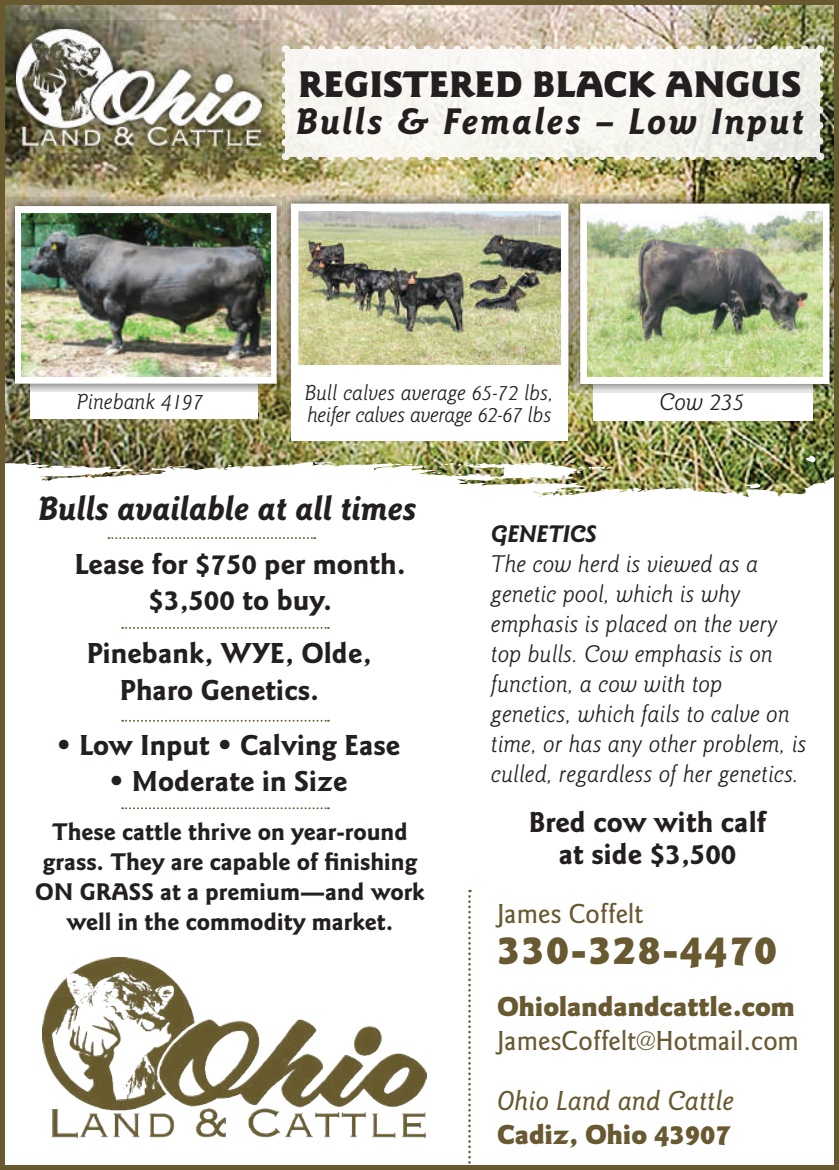
<style>
.page{position:relative;width:839px;height:1170px;background:#fff}
.page>*{position:absolute;margin:0;border:0;box-sizing:border-box;transform-origin:0 0}
.t1{font:900 42.75px "Goudy Sans Std";letter-spacing:.04em;color:#685931}
.t2{font:italic 700 38.5px "Goudy Sans Std";letter-spacing:.06em;color:#231f20}
.t3{font:900 38.5px "Goudy Sans Std";color:#231f20}
.t4{font:italic 700 35px "Goudy Sans Std";color:#231f20}
.t5{font:700 30px/36.8px "Goudy Sans Std";color:#231f20;text-align:center}
.t6{font:500 28.5px "Goudy Sans Std";color:#685931}
.t7{font:900 28.5px "Goudy Sans Std";color:#685931}
.t8{font:italic 500 28.5px "Goudy Sans Std";color:#685931}
.t9{font:italic 25px/30px "Goudy Sans Std";color:#231f20}
.t10{font:700 25px/30px "Goudy Sans Std";color:#231f20;text-align:center}
.t11{font:italic 700 25px "Goudy Sans Std";color:#231f20}
.t12{font:italic 22.75px "Goudy Sans Std";color:#231f20}
.t13{font:italic 22.5px/22.5px "Goudy Sans Std";letter-spacing:-.02em;color:#231f20}
</style>
<div class="page">
<img style="left:0;top:0;width:839px;height:1170px">
<svg style="left:6px;top:20px;width:264px;height:134px;background:#7a7458"></svg>
<img style="left:16px;top:30px;width:245px;height:115px">
<div style="left:291px;top:365px;width:276px;height:76px;background:#fff"></div>
<svg style="left:122px;top:720px;width:207px;height:2px"></svg>
<svg style="left:122px;top:627px;width:207px;height:2px"></svg>
<svg style="left:122px;top:807px;width:207px;height:2px"></svg>
<svg style="left:108px;top:537px;width:207px;height:2px"></svg>
<img style="left:588px;top:211px;width:234px;height:166px">
<img style="left:22px;top:213px;width:248px;height:163px">
<h2 class="t3" style="left:298px;top:62px;width:505px">REGISTERED BLACK ANGUS</h2>
<h2 class="t2" style="left:296px;top:99px;width:509px">Bulls &amp; Females – Low Input</h2>
<p class="t13" style="left:305px;top:382px;width:250px">Bull calves average 65-72 lbs, heifer calves average 62-67 lbs</p>
<p class="t12" style="left:77px;top:390px;width:128px">Pinebank 4197</p>
<p class="t9" style="left:659px;top:388px;width:87px">Cow 235</p>
<h3 class="t4" style="left:38px;top:488px;width:380px">Bulls available at all times</h3>
<p class="t5" style="left:75px;top:546px;width:333px;line-height:36px">Lease for $750 per month. $3,500 to buy.</p>
<p class="t5" style="left:120px;top:635px;width:253px;text-align:left;text-indent:-33px">Pinebank, WYE, Olde,<br>Pharo Genetics.</p>
<p class="t5" style="left:56px;top:727px;width:346px">• Low Input • Calving Ease</p>
<p class="t5" style="left:109px;top:763px;width:240px">• Moderate in Size</p>
<p class="t10" style="left:35px;top:817px;width:391px">These cattle thrive on year-round grass. They are capable of finishing<br>ON GRASS at a premium—and work well in the commodity market.</p>
<p class="t11" style="left:491px;top:520px;width:107px">GENETICS</p>
<p class="t9" style="left:491px;top:549px;width:317px">The cow herd is viewed as a genetic pool, which is why emphasis is placed on the very top bulls. Cow emphasis is on function, a cow with top genetics, which fails to calve on time, or has any other problem, is culled, regardless of her genetics.</p>
<p class="t5" style="left:529px;top:806px;width:239px;line-height:32.5px">Bred cow with calf at side $3,500</p>
<p class="t6" style="left:497px;top:898px;width:148px">James Coffelt</p>
<h1 class="t1" style="left:497px;top:925px;width:281px">330-328-4470</h1>
<p class="t7" style="left:497px;top:990px;width:299px">Ohiolandandcattle.com</p>
<p class="t6" style="left:497px;top:1025px;width:303px">JamesCoffelt@Hotmail.com</p>
<p class="t8" style="left:497px;top:1085px;width:239px">Ohio Land and Cattle</p>
<p class="t7" style="left:497px;top:1118px;width:235px">Cadiz, Ohio 43907</p>
</div>
